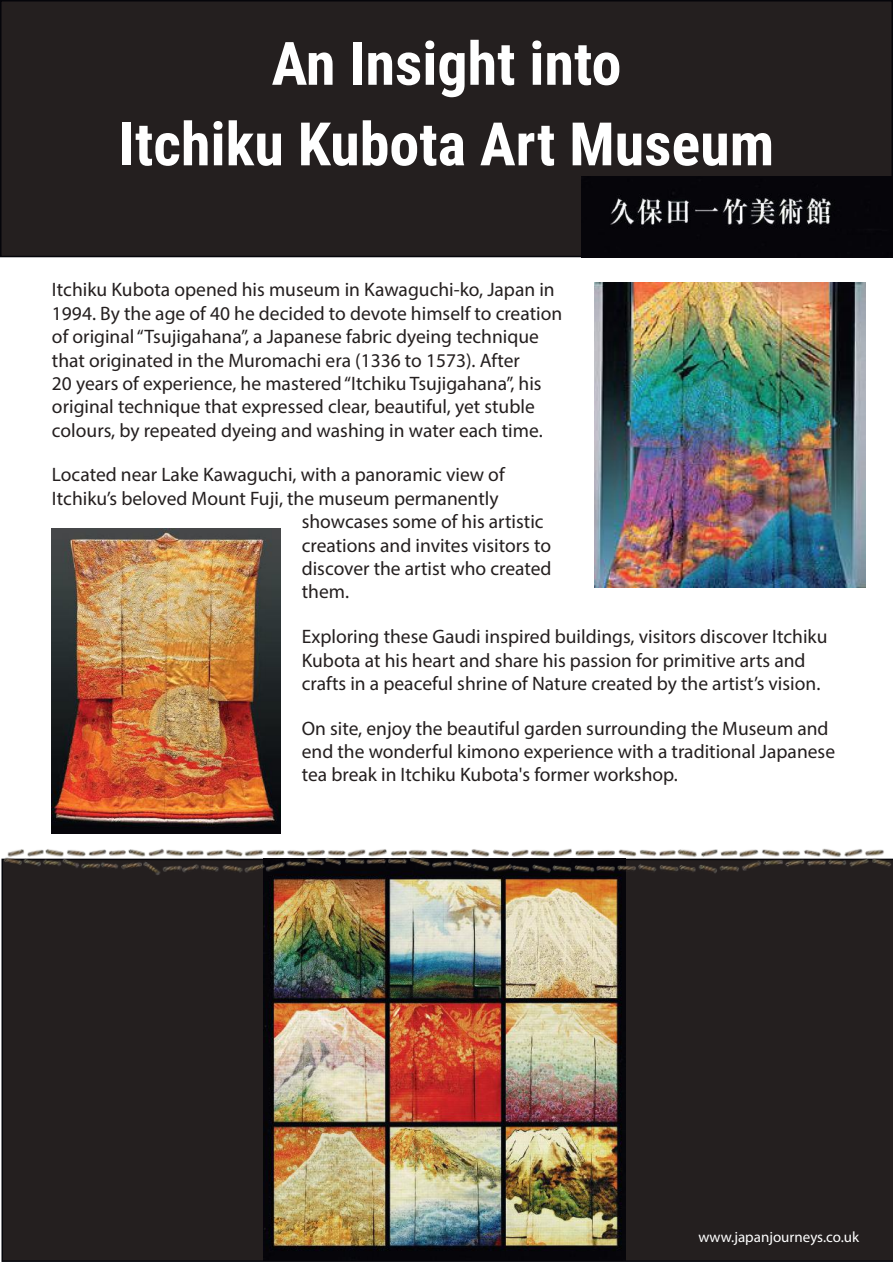
<style>
.page{position:relative;width:893px;height:1263px;background:#fff}
.page>*{position:absolute;margin:0;border:0;box-sizing:border-box;transform-origin:0 0}
.t1{font:700 60px/80.6px "Roboto Condensed";color:#fff;text-align:center}
.t2{font:19.5px/23.4px "Myriad Pro";color:#241f1f}
.t3{font:15px "Myriad Pro";color:#fff}
</style>
<div class="page">
<div style="left:2px;top:859px;width:891px;height:403px;background:#241f1f"></div>
<img style="left:264px;top:998px;width:361px;height:262px">
<img style="left:594px;top:283px;width:272px;height:305px">
<div style="left:1px;top:1px;width:891px;height:255px;background:#241f1f"></div>
<div style="left:0;top:0;width:893px;height:257px;border:2px solid #05050a"></div>
<img style="left:582px;top:177px;width:311px;height:80px">
<img style="left:52px;top:528px;width:228px;height:260px">
<img style="left:3px;top:788px;width:888px;height:210px">
<h1 class="t1" style="left:119px;top:21px;width:657px">An Insight into<br>Itchiku Kubota Art Museum</h1>
<p class="t2" style="left:52px;top:278px;width:512px">Itchiku Kubota opened his museum in Kawaguchi-ko, Japan in 1994. By the age of 40 he decided to devote himself to creation of original “Tsujigahana”, a Japanese fabric dyeing technique that originated in the Muromachi era (1336 to 1573). After<br>20 years of experience, he mastered “Itchiku Tsujigahana”, his original technique that expressed clear, beautiful, yet stuble colours, by repeated dyeing and washing in water each time.</p>
<p class="t2" style="left:52px;top:463px;width:454px">Located near Lake Kawaguchi, with a panoramic view of</p>
<p class="t2" style="left:52px;top:486px;width:448px">Itchiku’s beloved Mount Fuji, the museum permanently</p>
<p class="t2" style="left:302px;top:510px;width:243px">showcases some of his artistic</p>
<p class="t2" style="left:302px;top:533px;width:251px">creations and invites visitors to</p>
<p class="t2" style="left:302px;top:556px;width:251px">discover the artist who created</p>
<p class="t2" style="left:302px;top:580px;width:49px">them.</p>
<p class="t2" style="left:302px;top:624px;width:527px">Exploring these Gaudi inspired buildings, visitors discover Itchiku<br>Kubota at his heart and share his passion for primitive arts and crafts in a peaceful shrine of Nature created by the artist’s vision.</p>
<p class="t2" style="left:302px;top:716px;width:535px">On site, enjoy the beautiful garden surrounding the Museum and end the wonderful kimono experience with a traditional Japanese tea break in Itchiku Kubota's former workshop.</p>
<p class="t3" style="left:698px;top:1228px;width:162px">www.japanjourneys.co.uk</p>
</div>
